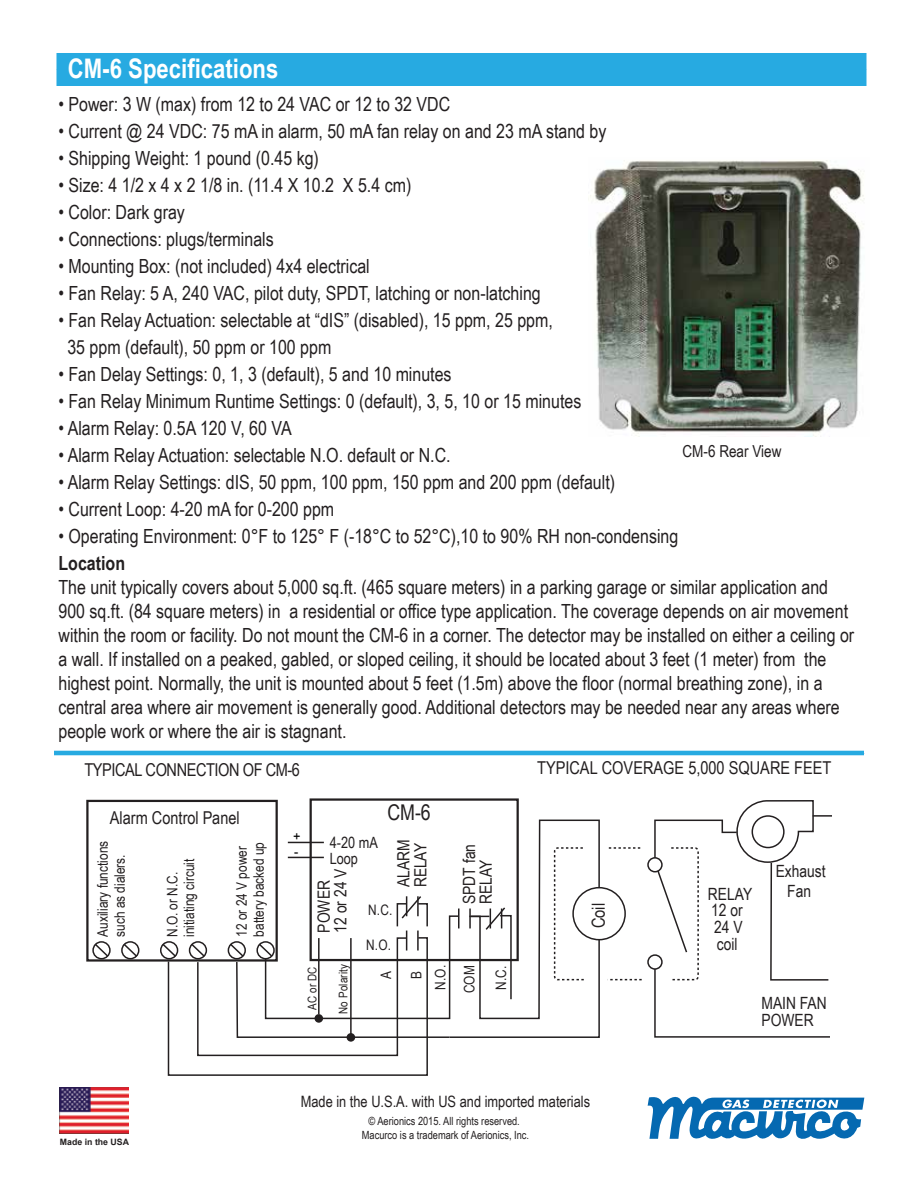
<style>
.page{position:relative;width:918px;height:1188px;background:#fff}
.page>*{position:absolute;margin:0;border:0;box-sizing:border-box;transform-origin:0 0}
.t1{font:700 27px "Arial Narrow";color:#fff}
.t2{font:21.75px "Arial Narrow";color:#231f20}
.t3{font:19.5px/24px "Arial Narrow";color:#231f20}
.t4{font:700 19.5px "Arial Narrow";color:#231f20}
.t5{font:18px "Arial Narrow";color:#231f20}
.t6{font:17.7px "Arial Narrow";color:#231f20}
.t7{font:17.7px "Arial Narrow";letter-spacing:-.025em;color:#231f20}
.t8{font:16.95px/17px "Arial Narrow";color:#231f20}
.t9{font:16.5px "Arial Narrow";color:#231f20}
.t10{font:15.6px/15.6px "Arial Narrow";color:#231f20}
.t11{font:15.6px/16.4px "Arial Narrow";color:#010101}
.t12{font:14.4px/17px "Arial Narrow";color:#231f20}
.t13{font:12px "Arial Narrow";letter-spacing:.02em;color:#231f20}
.t14{font:11.25px/13.5px "Arial Narrow";color:#231f20;text-align:center}
.t15{font:700 8.7px "Arial";color:#231f20}
</style>
<div class="page">
<hr style="left:54px;top:751px;width:810px;height:4px;background:#27aae1">
<div style="left:56px;top:53px;width:810px;height:33px;background:#27aae1"></div>
<img style="left:590px;top:160px;width:275px;height:277px">
<div style="left:86px;top:800px;width:192px;height:162px;border:2px solid #231f20"></div>
<div style="left:92px;top:941px;width:19px;height:18px;border:2px solid #231f20;border-radius:50%"></div>
<svg style="left:93px;top:942px;width:17px;height:17px"></svg>
<div style="left:121px;top:941px;width:18px;height:18px;border:2px solid #231f20;border-radius:50%"></div>
<svg style="left:122px;top:942px;width:17px;height:17px"></svg>
<div style="left:160px;top:941px;width:18px;height:18px;border:2px solid #231f20;border-radius:50%"></div>
<div style="left:310px;top:798px;width:209px;height:163px;border:2px solid #231f20"></div>
<svg style="left:161px;top:819px;width:440px;height:257px"></svg>
<svg style="left:610px;top:979px;width:32px;height:1px"></svg>
<svg style="left:609px;top:847px;width:32px;height:2px"></svg>
<div style="left:647px;top:857px;width:16px;height:15px;border:2px solid #231f20;border-radius:50%"></div>
<div style="left:647px;top:954px;width:16px;height:16px;border:2px solid #231f20;border-radius:50%"></div>
<svg style="left:653px;top:800px;width:179px;height:238px"></svg>
<div style="left:573px;top:888px;width:52px;height:52px;background:#fff;border-radius:50%"></div>
<div style="left:572px;top:887px;width:54px;height:53px;border:2px solid #231f20;border-radius:50%"></div>
<div style="left:315px;top:1014px;width:8px;height:9px;background:#231f20;border-radius:50%"></div>
<div style="left:347px;top:1033px;width:8px;height:9px;background:#231f20;border-radius:50%"></div>
<hr style="left:288px;top:857px;width:36px;height:1px;background:#231f20">
<hr style="left:288px;top:842px;width:36px;height:1px;background:#231f20">
<img style="left:60px;top:1087px;width:69px;height:46px">
<svg style="left:648px;top:1096px;width:216px;height:43px"></svg>
<h1 class="t1" style="left:68px;top:48px;width:212px">CM-6 Specifications</h1>
<p class="t3" style="left:58px;top:91px;width:393px">• Power: 3 W (max) from 12 to 24 VAC or 12 to 32 VDC</p>
<p class="t3" style="left:58px;top:118px;width:550px">• Current @ 24 VDC: 75 mA in alarm, 50 mA fan relay on and 23 mA stand by</p>
<p class="t3" style="left:58px;top:145px;width:262px">• Shipping Weight: 1 pound (0.45 kg)</p>
<p class="t3" style="left:58px;top:172px;width:354px">• Size: 4 1/2 x 4 x 2 1/8 in. (11.4 X 10.2 X 5.4 cm)</p>
<p class="t3" style="left:58px;top:199px;width:128px">• Color: Dark gray</p>
<p class="t3" style="left:58px;top:226px;width:217px">• Connections: plugs/terminals</p>
<p class="t3" style="left:58px;top:253px;width:313px">• Mounting Box: (not included) 4x4 electrical</p>
<p class="t3" style="left:58px;top:280px;width:484px">• Fan Relay: 5 A, 240 VAC, pilot duty, SPDT, latching or non-latching</p>
<p class="t3" style="left:67px;top:306px;width:487px;line-height:27px;text-indent:-9px">• Fan Relay Actuation: selectable at “dIS” (disabled), 15 ppm, 25 ppm,<br>35 ppm (default), 50 ppm or 100 ppm</p>
<p class="t3" style="left:58px;top:361px;width:395px">• Fan Delay Settings: 0, 1, 3 (default), 5 and 10 minutes</p>
<p class="t3" style="left:58px;top:388px;width:524px">• Fan Relay Minimum Runtime Settings: 0 (default), 3, 5, 10 or 15 minutes</p>
<p class="t3" style="left:58px;top:415px;width:235px">• Alarm Relay: 0.5A 120 V, 60 VA</p>
<p class="t3" style="left:58px;top:443px;width:394px">• Alarm Relay Actuation: selectable N.O. default or N.C.</p>
<p class="t3" style="left:58px;top:469px;width:558px">• Alarm Relay Settings: dIS, 50 ppm, 100 ppm, 150 ppm and 200 ppm (default)</p>
<p class="t3" style="left:58px;top:496px;width:277px">• Current Loop: 4-20 mA for 0-200 ppm</p>
<p class="t3" style="left:58px;top:523px;width:621px">• Operating Environment: 0°F to 125° F (-18°C to 52°C),10 to 90% RH non-condensing</p>
<p class="t4" style="left:58px;top:548px;width:68px">Location</p>
<p class="t3" style="left:58px;top:574px;width:797px">The unit typically covers about 5,000 sq.ft. (465 square meters) in a parking garage or similar application and 900 sq.ft. (84 square meters) in a residential or office type application. The coverage depends on air movement within the room or facility. Do not mount the CM-6 in a corner. The detector may be installed on either a ceiling or a wall. If installed on a peaked, gabled, or sloped ceiling, it should be located about 3 feet (1 meter) from the highest point. Normally, the unit is mounted about 5 feet (1.5m) above the floor (normal breathing zone), in a central area where air movement is generally good. Additional detectors may be needed near any areas where people work or where the air is stagnant.</p>
<p class="t7" style="left:84px;top:756px;width:217px">TYPICAL CONNECTION OF CM-6</p>
<p class="t9" style="left:683px;top:439px;width:100px">CM-6 Rear View</p>
<p class="t6" style="left:537px;top:755px;width:296px">TYPICAL COVERAGE 5,000 SQUARE FEET</p>
<p class="t6" style="left:110px;top:805px;width:131px">Alarm Control Panel</p>
<p class="t2" style="left:387px;top:797px;width:45px">CM-6</p>
<p class="t10" style="left:330px;top:834px;width:50px">4-20 mA<br>Loop</p>
<p class="t11" style="left:293px;top:827px;width:9px">+ -</p>
<p class="t12" style="left:233px;top:937px;width:96px;rotate:-90deg">12 or 24 V power battery backed up</p>
<p class="t8" style="left:394px;top:887px;width:49px;rotate:-90deg">ALARM<br>RELAY</p>
<p class="t12" style="left:94px;top:937px;width:97px;rotate:-90deg">Auxiliary functions such as dialers.</p>
<p class="t12" style="left:163px;top:937px;width:79px;rotate:-90deg">N.O. or N.C. initiating circuit</p>
<p class="t8" style="left:315px;top:933px;width:65px;rotate:-90deg">POWER<br>12 or 24 V</p>
<p class="t12" style="left:368px;top:901px;width:26px">N.C.</p>
<p class="t12" style="left:366px;top:935px;width:26px">N.O.</p>
<p class="t8" style="left:460px;top:904px;width:62px;rotate:-90deg">SPDT fan<br>RELAY</p>
<p class="t13" style="left:303px;top:1010px;width:45px;rotate:-90deg">AC or DC</p>
<p class="t13" style="left:334px;top:1014px;width:52px;rotate:-90deg">No Polarity</p>
<p class="t12" style="left:371px;top:979px;width:10px;line-height:30.2px;rotate:-90deg">A<br>B</p>
<p class="t12" style="left:425px;top:993px;width:30px;line-height:29px;rotate:-90deg">N.O.<br>COM</p>
<p class="t12" style="left:492px;top:990px;width:26px;rotate:-90deg">N.C.</p>
<p class="t5" style="left:585px;top:928px;width:27px;rotate:-90deg">Coil</p>
<p class="t15" style="left:60px;top:1136px;width:71px">Made in the USA</p>
<p class="t10" style="left:301px;top:1093px;width:291px">Made in the U.S.A. with US and imported materials</p>
<p class="t14" style="left:362px;top:1114px;width:169px">© Aerionics 2015. All rights reserved.<br>Macurco is a trademark of Aerionics, Inc.</p>
<p class="t8" style="left:708px;top:884px;width:46px;text-align:center">RELAY<br>12 or<br>24 V coil</p>
<p class="t8" style="left:776px;top:860px;width:52px;line-height:20.2px;text-align:center">Exhaust<br>Fan</p>
<p class="t8" style="left:761px;top:994px;width:67px">MAIN FAN<br>POWER</p>
</div>
